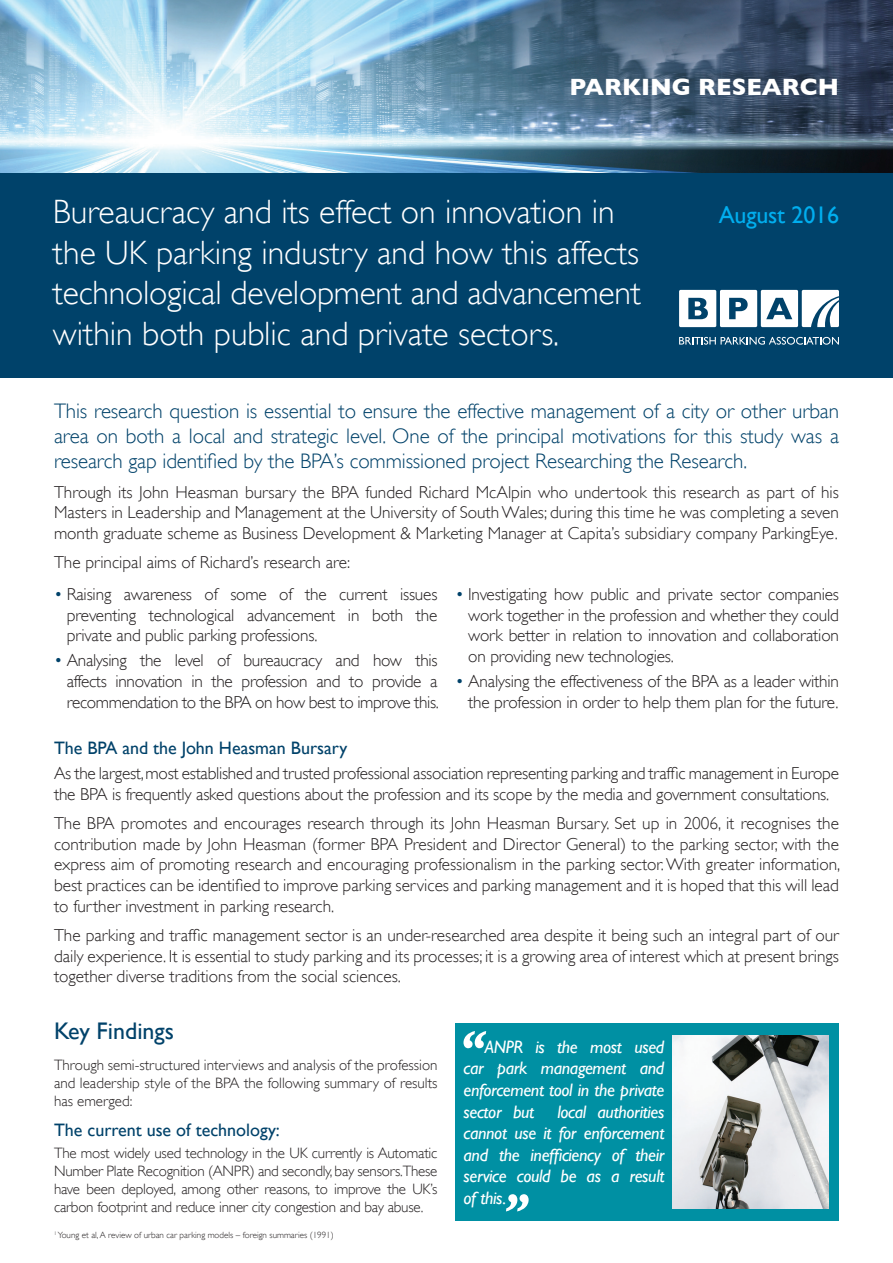
<style>
.page{position:relative;width:893px;height:1263px;background:#fff}
.page>*{position:absolute;margin:0;border:0;box-sizing:border-box;transform-origin:0 0}
.t1{font:300 33.75px/40.5px "Gill Sans";color:#fff}
.Body_Text{font:700 24px "Gill Sans";color:#fff}
.t2{font:24px "Gill Sans";color:#00426a}
.t3{font:24px "Gill Sans";letter-spacing:-.01em;color:#00aeef}
.Body_Text-2{font:300 21px/25.2px "Gill Sans";letter-spacing:-.005em;color:#00426a;text-align:justify}
.Body_Text-3{font:italic 18px/21.6px "Gill Sans";letter-spacing:-.02em;color:#fff;text-align:justify}
.Sub_Header{font:18px "Gill Sans";color:#00426a}
.Body_Text-4{font:300 17.25px/20.7px "Gill Sans";letter-spacing:-.01em;color:#231f20;text-align:justify}
.Body_Text-5{font:300 15px/18px "Gill Sans";letter-spacing:-.015em;color:#231f20;text-align:justify}
.Reference{font:300 9px "Gill Sans";color:#231f20}
.s1{color:#00426a}
</style>
<div class="page">
<img style="left:0;top:0;width:893px;height:173px">
<div style="left:0;top:173px;width:893px;height:204px;background:#00426a"></div>
<svg style="left:679px;top:337px;width:160px;height:8px"></svg>
<svg style="left:679px;top:290px;width:160px;height:37px"></svg>
<div style="left:455px;top:1023px;width:384px;height:197px;background:#0090a3"></div>
<svg style="left:463px;top:1031px;width:23px;height:17px"></svg>
<svg style="left:506px;top:1194px;width:23px;height:17px"></svg>
<img style="left:673px;top:1035px;width:155px;height:174px">
<p class="Body_Text" style="left:569px;top:68px;width:271px">PARKING RESEARCH</p>
<p class="t1" style="left:53px;top:191px;width:589px">Bureaucracy and its effect on innovation in the UK parking industry and how this affects technological development and advancement within both public and private sectors.</p>
<p class="t3" style="left:719px;top:201px;width:122px">August 2016</p>
<p class="Body_Text-2" style="left:54px;top:398px;width:787px">This research question is essential to ensure the effective management of a city or other urban area on both a local and strategic level. One of the principal motivations for this study was a research gap identified by the BPA’s commissioned project Researching the Research.</p>
<p class="Body_Text-4" style="left:54px;top:481px;width:786px">Through its John Heasman bursary the BPA funded Richard McAlpin who undertook this research as part of his Masters in Leadership and Management at the University of South Wales; during this time he was completing a seven month graduate scheme as Business Development &amp; Marketing Manager at Capita’s subsidiary company ParkingEye.</p>
<p class="Body_Text-4" style="left:54px;top:552px;width:298px">The principal aims of Richard’s research are:</p>
<p class="Body_Text-4" style="left:67px;top:584px;width:372px;text-indent:-13px"><span class="s1">•</span> Raising awareness of some of the current issues preventing technological advancement in both the private and public parking professions.</p>
<p class="Body_Text-4" style="left:67px;top:650px;width:374px;text-indent:-13px"><span class="s1">•</span> Analysing the level of bureaucracy and how this affects innovation in the profession and to provide a recommendation to the BPA on how best to improve this.</p>
<p class="Body_Text-4" style="left:468px;top:584px;width:372px;text-indent:-13px"><span class="s1">•</span> Investigating how public and private sector companies work together in the profession and whether they could work better in relation to innovation and collaboration on providing new technologies.</p>
<p class="Body_Text-4" style="left:455px;top:671px;width:385px;text-align:right"><span class="s1">•</span> Analysing the effectiveness of the BPA as a leader within the profession in order to help them plan for the future.</p>
<p class="Sub_Header" style="left:54px;top:737px;width:295px">The BPA and the John Heasman Bursary</p>
<p class="Body_Text-4" style="left:54px;top:763px;width:786px">As the largest, most established and trusted professional association representing parking and traffic management in Europe the BPA is frequently asked questions about the profession and its scope by the media and government consultations.</p>
<p class="Body_Text-4" style="left:54px;top:813px;width:788px">The BPA promotes and encourages research through its John Heasman Bursary. Set up in 2006, it recognises the contribution made by John Heasman (former BPA President and Director General) to the parking sector, with the express aim of promoting research and encouraging professionalism in the parking sector. With greater information, best practices can be identified to improve parking services and parking management and it is hoped that this will lead to further investment in parking research.</p>
<p class="Body_Text-4" style="left:54px;top:925px;width:786px">The parking and traffic management sector is an under-researched area despite it being such an integral part of our daily experience. It is essential to study parking and its processes; it is a growing area of interest which at present brings together diverse traditions from the social sciences.</p>
<p class="t2" style="left:54px;top:1017px;width:122px">Key Findings</p>
<p class="Body_Text-5" style="left:54px;top:1056px;width:385px">Through semi-structured interviews and analysis of the profession and leadership style of the BPA the following summary of results has emerged:</p>
<p class="Sub_Header" style="left:54px;top:1120px;width:227px">The current use of technology:</p>
<p class="Body_Text-5" style="left:54px;top:1144px;width:385px">The most widely used technology in the UK currently is Automatic Number Plate Recognition (ANPR) and secondly, bay sensors.These have been deployed, among other reasons, to improve the UK’s carbon footprint and reduce inner city congestion and bay abuse.</p>
<p class="Reference" style="left:54px;top:1230px;width:281px"><sup>1</sup> Young et al, A review of urban car parking models – foreign summaries (1991)</p>
<p class="Body_Text-3" style="left:463px;top:1036px;width:202px;text-indent:21px">ANPR is the most used car park management and enforcement tool in the private sector but</p>
<p class="Body_Text-3" style="left:463px;top:1101px;width:202px;text-indent:94px">local authorities cannot use it for enforcement and the inefficiency of their service could be as a result of this.</p>
</div>
